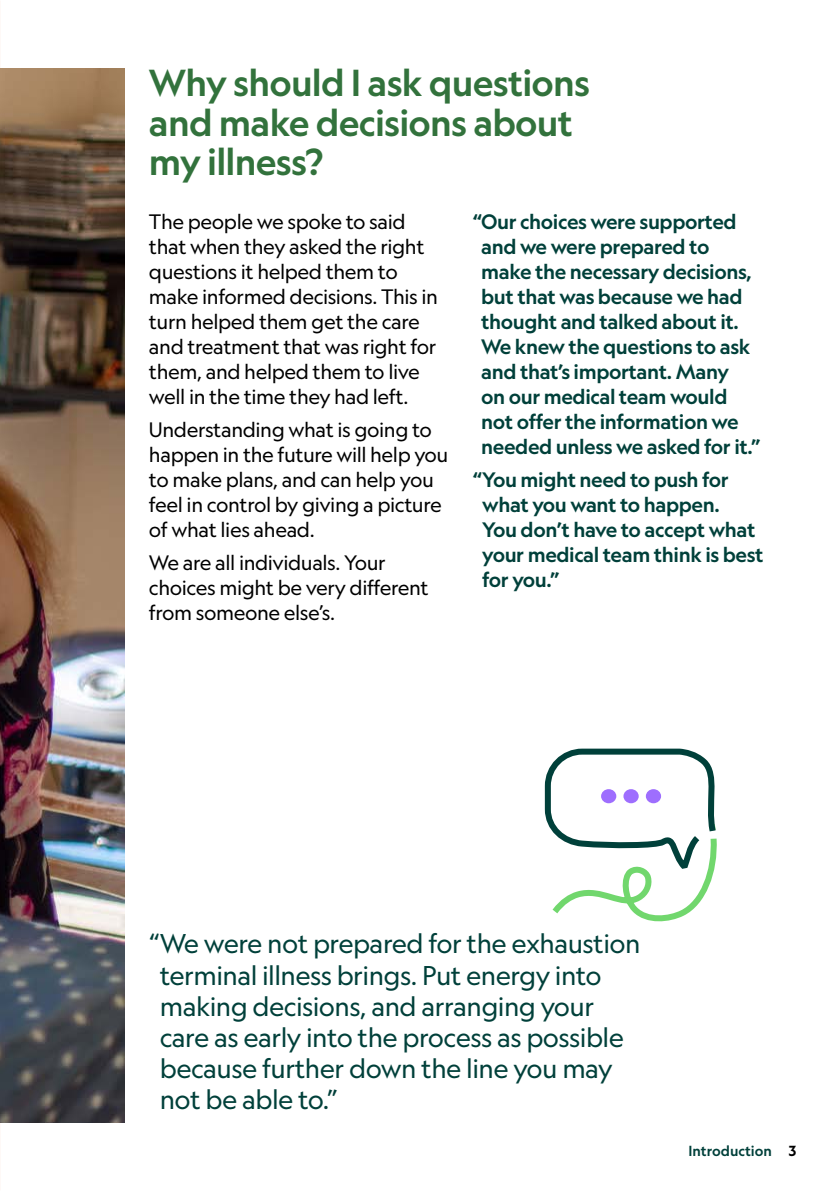
<style>
.page{position:relative;width:840px;height:1191px;background:#fff}
.page>*{position:absolute;margin:0;border:0;box-sizing:border-box;transform-origin:0 0}
.t1{font:500 36px/39.6px "Geograph";letter-spacing:-.02em;color:#32723c}
.t2{font:26px/31.2px "Geograph";letter-spacing:-.025em;color:#00403a}
.t3{font:20px/25px "Geograph";letter-spacing:-.025em;color:#000}
.t4{font:500 20px/25px "Geograph";letter-spacing:-.02em;color:#00403a}
.t5{font:500 14px "Geograph";letter-spacing:-.005em;color:#00403a}
.s1{font-weight:700;color:#000}
</style>
<div class="page">
<img style="left:0;top:68px;width:125px;height:1055px">
<svg style="left:544px;top:748px;width:173px;height:174px"></svg>
<div style="left:600px;top:789px;width:16px;height:14px;background:#9e6efe;border-radius:50%"></div>
<div style="left:623px;top:789px;width:15px;height:14px;background:#9e6efe;border-radius:50%"></div>
<div style="left:645px;top:789px;width:15px;height:14px;background:#9e6efe;border-radius:50%"></div>
<h1 class="t1" style="left:149px;top:62px;width:442px">Why should I ask questions and make decisions about my illness?</h1>
<p class="t3" style="left:149px;top:208px;width:290px">The people we spoke to said that when they asked the right questions it helped them to make informed decisions. This in turn helped them get the care and treatment that was right for them, and helped them to live well in the time they had left.</p>
<p class="t3" style="left:149px;top:416px;width:301px">Understanding what is going to happen in the future will help you to make plans, and can help you feel in control by giving a picture of what lies ahead.</p>
<p class="t3" style="left:149px;top:549px;width:281px">We are all individuals. Your choices might be very different from someone else’s.</p>
<p class="t4" style="left:481px;top:208px;width:281px;text-indent:-9px">“Our choices were supported and we were prepared to make the necessary decisions, but that was because we had thought and talked about it.<br>We knew the questions to ask and that’s important. Many<br>on our medical team would not offer the information we needed unless we asked for it.”</p>
<p class="t4" style="left:482px;top:466px;width:282px;text-indent:-10px">“You might need to push for what you want to happen.<br>You don’t have to accept what your medical team think is best for you.”</p>
<h2 class="t2" style="left:160px;top:927px;width:482px;text-indent:-11px">“We were not prepared for the exhaustion terminal illness brings. Put energy into making decisions, and arranging your care as early into the process as possible because further down the line you may not be able to.”</h2>
<p class="t5" style="left:688px;top:1142px;width:109px">Introduction <span class="s1">3</span></p>
</div>
